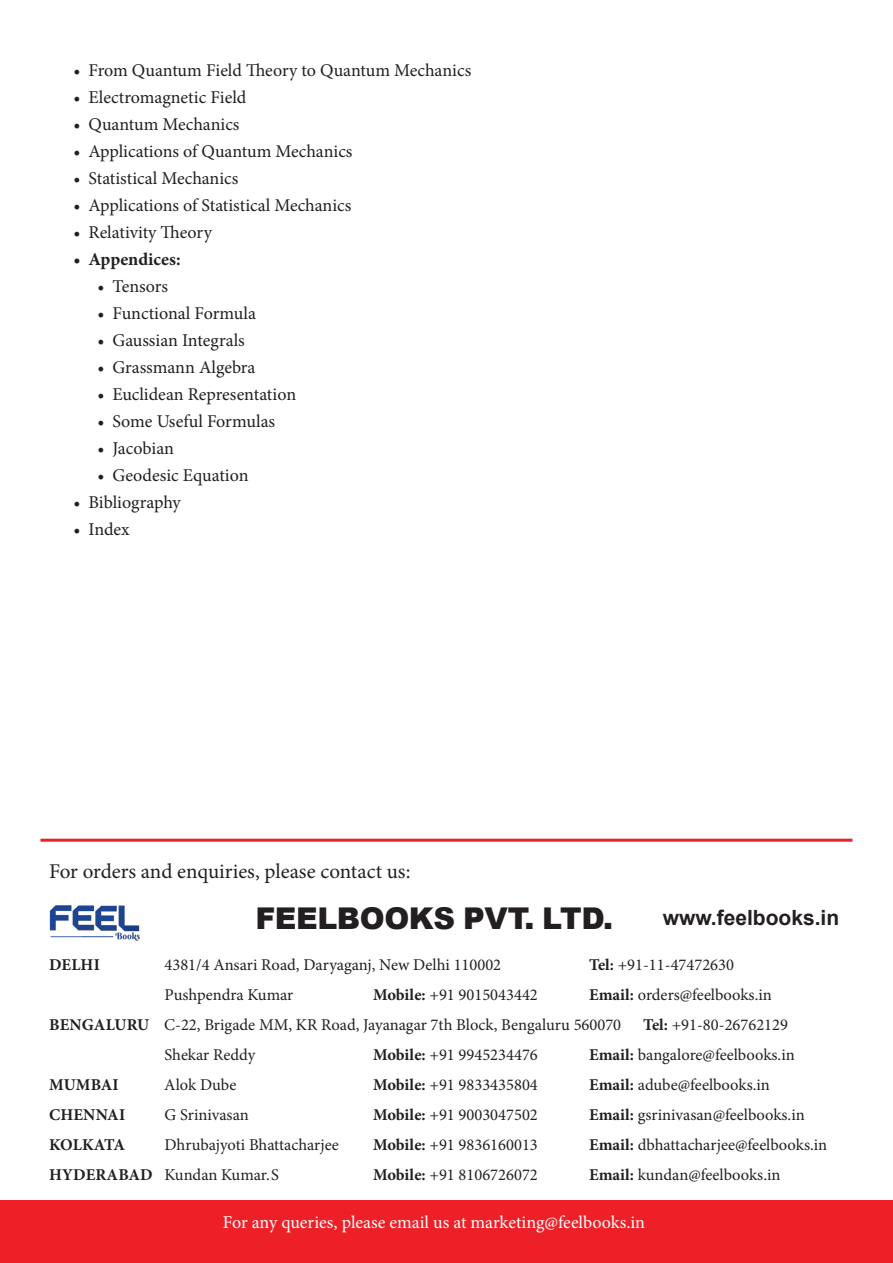
<style>
.page{position:relative;width:893px;height:1263px;background:#fff}
.page>*{position:absolute;margin:0;border:0;box-sizing:border-box;transform-origin:0 0}
.t1{font:900 30px "Arial";letter-spacing:-.015em;color:#231f20}
.t2{font:21px "Minion Pro";color:#231f20}
.t3{font:700 21px "Arial";color:#231f20}
.t4{font:18px "Minion Pro";color:#231f20}
.t5{font:18px "Minion Pro";letter-spacing:-.005em;color:#fff}
.t6{font:700 18px "Minion Pro";color:#231f20}
.t7{font:16.5px/30px "Minion Pro";color:#231f20}
.t8{font:700 16.5px "Minion Pro";letter-spacing:.01em;color:#231f20}
.t9{font:700 16.5px "Minion Pro";letter-spacing:-.015em;color:#231f20}
.s1{font-weight:700}
</style>
<div class="page">
<div style="left:0;top:1201px;width:893px;height:62px;background:#ee2027"></div>
<hr style="left:40px;top:839px;width:812px;height:3px;background:#ee2027">
<img style="left:49px;top:905px;width:91px;height:36px">
<p class="t4" style="left:73px;top:58px;width:399px">• From Quantum Field Theory to Quantum Mechanics</p>
<p class="t4" style="left:73px;top:85px;width:174px">• Electromagnetic Field</p>
<p class="t4" style="left:73px;top:112px;width:168px">• Quantum Mechanics</p>
<p class="t4" style="left:73px;top:139px;width:281px">• Applications of Quantum Mechanics</p>
<p class="t4" style="left:73px;top:166px;width:167px">• Statistical Mechanics</p>
<p class="t4" style="left:73px;top:193px;width:279px">• Applications of Statistical Mechanics</p>
<p class="t4" style="left:73px;top:220px;width:140px">• Relativity Theory</p>
<p class="t6" style="left:73px;top:246px;width:109px">• Appendices:</p>
<p class="t4" style="left:97px;top:274px;width:72px">• Tensors</p>
<p class="t4" style="left:97px;top:301px;width:160px">• Functional Formula</p>
<p class="t4" style="left:97px;top:328px;width:149px">• Gaussian Integrals</p>
<p class="t4" style="left:97px;top:355px;width:160px">• Grassmann Algebra</p>
<p class="t4" style="left:97px;top:382px;width:200px">• Euclidean Representation</p>
<p class="t4" style="left:97px;top:409px;width:179px">• Some Useful Formulas</p>
<p class="t4" style="left:97px;top:436px;width:78px">• Jacobian</p>
<p class="t4" style="left:97px;top:463px;width:153px">• Geodesic Equation</p>
<p class="t4" style="left:73px;top:490px;width:109px">• Bibliography</p>
<p class="t4" style="left:73px;top:517px;width:58px">• Index</p>
<p class="t2" style="left:49px;top:857px;width:363px">For orders and enquiries, please contact us:</p>
<p class="t1" style="left:255px;top:897px;width:359px">FEELBOOKS PVT. LTD.</p>
<p class="t3" style="left:663px;top:902px;width:178px">www.feelbooks.in</p>
<p class="t8" style="left:49px;top:953px;width:52px">DELHI</p>
<p class="t7" style="left:165px;top:950px;width:338px">4381/4 Ansari Road, Daryaganj, New Delhi 110002</p>
<p class="t7" style="left:589px;top:950px;width:146px"><span class="s1">Tel:</span> +91-11-47472630</p>
<p class="t7" style="left:165px;top:980px;width:130px">Pushpendra Kumar</p>
<p class="t7" style="left:373px;top:980px;width:166px"><span class="s1">Mobile:</span> +91 9015043442</p>
<p class="t7" style="left:49px;top:980px;width:724px;text-indent:540px"><span class="s1">Email:</span> orders@feelbooks.in<br><span class="s1">BENGALURU</span> C-22, Brigade MM, KR Road, Jayanagar 7th Block, Bengaluru 560070</p>
<p class="t7" style="left:643px;top:1010px;width:146px"><span class="s1">Tel:</span> +91-80-26762129</p>
<p class="t7" style="left:165px;top:1040px;width:92px">Shekar Reddy</p>
<p class="t7" style="left:373px;top:1040px;width:166px"><span class="s1">Mobile:</span> +91 9945234476</p>
<p class="t7" style="left:589px;top:1040px;width:207px"><span class="s1">Email:</span> bangalore@feelbooks.in</p>
<p class="t8" style="left:49px;top:1073px;width:71px">MUMBAI</p>
<p class="t7" style="left:164px;top:1070px;width:74px">Alok Dube</p>
<p class="t7" style="left:373px;top:1070px;width:166px"><span class="s1">Mobile:</span> +91 9833435804</p>
<p class="t7" style="left:589px;top:1070px;width:182px"><span class="s1">Email:</span> adube@feelbooks.in</p>
<p class="t8" style="left:49px;top:1103px;width:78px">CHENNAI</p>
<p class="t7" style="left:165px;top:1100px;width:86px">G Srinivasan</p>
<p class="t7" style="left:373px;top:1100px;width:166px"><span class="s1">Mobile:</span> +91 9003047502</p>
<p class="t7" style="left:589px;top:1100px;width:217px"><span class="s1">Email:</span> gsrinivasan@feelbooks.in</p>
<p class="t9" style="left:49px;top:1133px;width:78px">KOLKATA</p>
<p class="t7" style="left:165px;top:1130px;width:176px">Dhrubajyoti Bhattacharjee</p>
<p class="t7" style="left:373px;top:1130px;width:166px"><span class="s1">Mobile:</span> +91 9836160013</p>
<p class="t7" style="left:589px;top:1130px;width:240px"><span class="s1">Email:</span> dbhattacharjee@feelbooks.in</p>
<p class="t7" style="left:49px;top:1160px;width:231px"><span class="s1">HYDERABAD</span> Kundan Kumar. S</p>
<p class="t7" style="left:373px;top:1160px;width:166px"><span class="s1">Mobile:</span> +91 8106726072</p>
<p class="t7" style="left:589px;top:1160px;width:193px"><span class="s1">Email:</span> kundan@feelbooks.in</p>
<p class="t5" style="left:223px;top:1210px;width:424px">For any queries, please email us at marketing@feelbooks.in</p>
</div>
